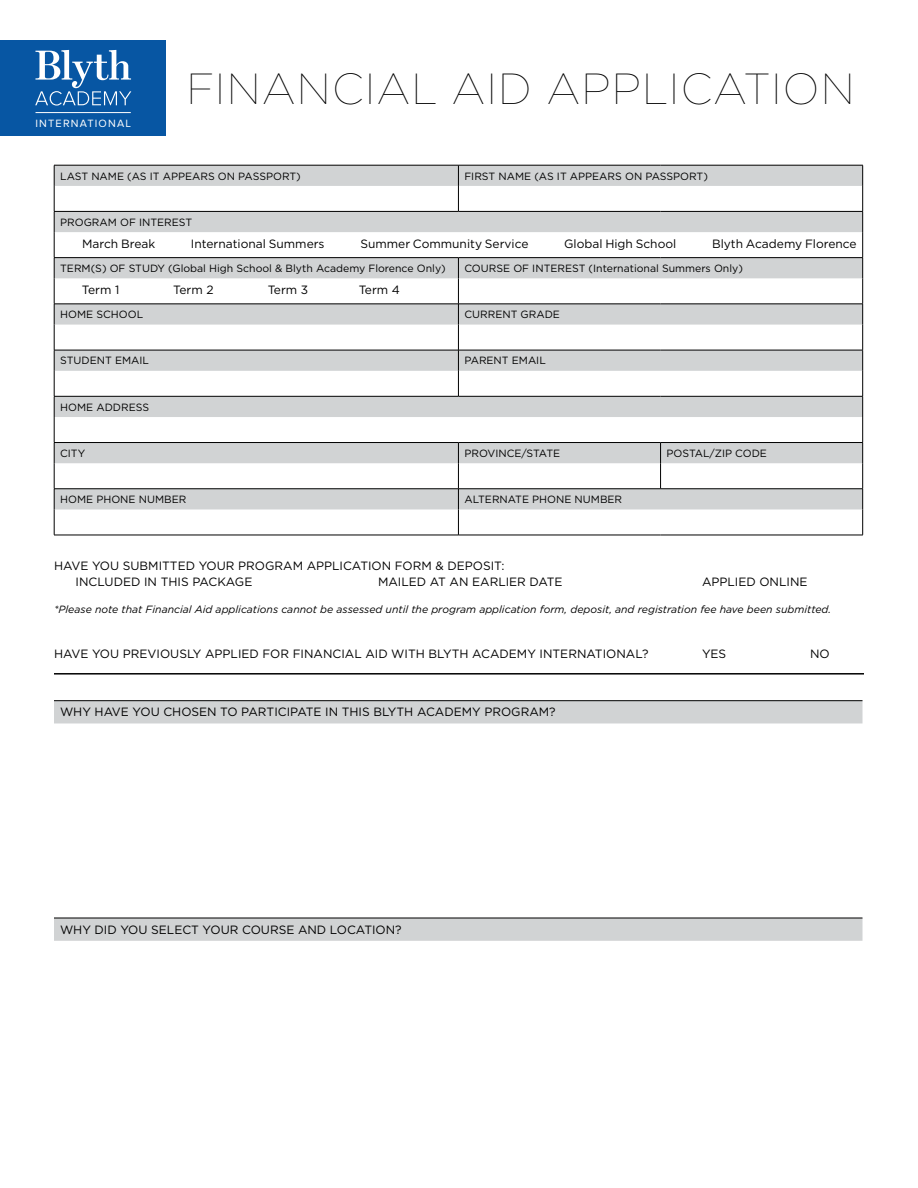
<style>
.page{position:relative;width:918px;height:1188px;background:#fff}
.page>*{position:absolute;margin:0;border:0;box-sizing:border-box;transform-origin:0 0}
.t1{font:100 43.5px "Gotham";letter-spacing:.03em;color:#000}
.t2{font:12px/16.5px "Gotham";color:#000}
.t3{font:10.95px "Proxima Nova";letter-spacing:.105em;color:#fff}
.t4{font:10.5px "Gotham";color:#000}
.t5{font:italic 10.5px "Gotham";color:#000}
</style>
<div class="page">
<div style="left:0;top:40px;width:166px;height:96px;background:#0756a3"></div>
<svg style="left:35px;top:50px;width:96px;height:56px"></svg>
<hr style="left:36px;top:112px;width:95px;height:1px;background:#fff">
<svg style="left:55px;top:166px;width:807px;height:343px"></svg>
<hr style="left:54px;top:165px;width:404px;height:1px;background:#000">
<hr style="left:458px;top:165px;width:203px;height:1px;background:#000">
<hr style="left:661px;top:165px;width:202px;height:1px;background:#000">
<svg style="left:458px;top:165px;width:1px;height:46px"></svg>
<hr style="left:54px;top:211px;width:404px;height:1px;background:#000">
<hr style="left:458px;top:211px;width:203px;height:1px;background:#000">
<hr style="left:661px;top:211px;width:202px;height:1px;background:#000">
<hr style="left:54px;top:257px;width:404px;height:1px;background:#000">
<hr style="left:458px;top:257px;width:203px;height:1px;background:#000">
<hr style="left:661px;top:257px;width:202px;height:1px;background:#000">
<hr style="left:54px;top:304px;width:404px;height:1px;background:#000">
<hr style="left:458px;top:304px;width:203px;height:1px;background:#000">
<hr style="left:661px;top:304px;width:202px;height:1px;background:#000">
<hr style="left:54px;top:350px;width:404px;height:1px;background:#000">
<hr style="left:458px;top:350px;width:203px;height:1px;background:#000">
<hr style="left:661px;top:350px;width:202px;height:1px;background:#000">
<svg style="left:458px;top:258px;width:1px;height:138px"></svg>
<hr style="left:54px;top:396px;width:404px;height:1px;background:#000">
<hr style="left:458px;top:396px;width:203px;height:1px;background:#000">
<hr style="left:661px;top:396px;width:202px;height:1px;background:#000">
<hr style="left:54px;top:442px;width:404px;height:1px;background:#000">
<hr style="left:458px;top:442px;width:203px;height:1px;background:#000">
<hr style="left:661px;top:442px;width:202px;height:1px;background:#000">
<svg style="left:660px;top:443px;width:1px;height:45px"></svg>
<hr style="left:54px;top:488px;width:404px;height:1px;background:#000">
<hr style="left:458px;top:488px;width:203px;height:1px;background:#000">
<hr style="left:661px;top:488px;width:202px;height:1px;background:#000">
<svg style="left:54px;top:165px;width:1px;height:370px"></svg>
<svg style="left:458px;top:443px;width:1px;height:92px"></svg>
<svg style="left:862px;top:165px;width:1px;height:370px"></svg>
<hr style="left:54px;top:535px;width:404px;height:1px;background:#000">
<hr style="left:458px;top:535px;width:203px;height:1px;background:#000">
<hr style="left:661px;top:535px;width:202px;height:1px;background:#000">
<hr style="left:54px;top:673px;width:810px;height:2px;background:#000">
<svg style="left:54px;top:701px;width:808px;height:240px"></svg>
<hr style="left:54px;top:918px;width:808px;height:1px;background:#000">
<hr style="left:54px;top:700px;width:808px;height:1px;background:#000">
<p class="t3" style="left:36px;top:117px;width:97px">INTERNATIONAL</p>
<h1 class="t1" style="left:187px;top:62px;width:670px">FINANCIAL AID APPLICATION</h1>
<p class="t4" style="left:60px;top:169px;width:242px">LAST NAME (AS IT APPEARS ON PASSPORT)</p>
<p class="t4" style="left:464px;top:169px;width:245px">FIRST NAME (AS IT APPEARS ON PASSPORT)</p>
<p class="t4" style="left:60px;top:215px;width:134px">PROGRAM OF INTEREST</p>
<p class="t2" style="left:82px;top:235px;width:75px">March Break</p>
<p class="t2" style="left:191px;top:235px;width:135px">International Summers</p>
<p class="t2" style="left:360px;top:235px;width:170px">Summer Community Service</p>
<p class="t2" style="left:564px;top:235px;width:114px">Global High School</p>
<p class="t2" style="left:712px;top:235px;width:146px">Blyth Academy Florence</p>
<p class="t4" style="left:60px;top:262px;width:387px">TERM(S) OF STUDY (Global High School &amp; Blyth Academy Florence Only)</p>
<p class="t4" style="left:464px;top:262px;width:280px">COURSE OF INTEREST (International Summers Only)</p>
<p class="t2" style="left:82px;top:281px;width:39px">Term 1</p>
<p class="t2" style="left:173px;top:281px;width:42px">Term 2</p>
<p class="t2" style="left:268px;top:281px;width:42px">Term 3</p>
<p class="t2" style="left:359px;top:281px;width:43px">Term 4</p>
<p class="t4" style="left:60px;top:308px;width:85px">HOME SCHOOL</p>
<p class="t4" style="left:464px;top:308px;width:97px">CURRENT GRADE</p>
<p class="t4" style="left:60px;top:354px;width:90px">STUDENT EMAIL</p>
<p class="t4" style="left:464px;top:354px;width:83px">PARENT EMAIL</p>
<p class="t4" style="left:60px;top:400px;width:90px">HOME ADDRESS</p>
<p class="t4" style="left:60px;top:446px;width:27px">CITY</p>
<p class="t4" style="left:464px;top:446px;width:97px">PROVINCE/STATE</p>
<p class="t4" style="left:667px;top:446px;width:102px">POSTAL/ZIP CODE</p>
<p class="t4" style="left:60px;top:493px;width:128px">HOME PHONE NUMBER</p>
<p class="t4" style="left:464px;top:493px;width:159px">ALTERNATE PHONE NUMBER</p>
<p class="t2" style="left:76px;top:557px;width:430px;text-indent:-22px">HAVE YOU SUBMITTED YOUR PROGRAM APPLICATION FORM &amp; DEPOSIT:<br>INCLUDED IN THIS PACKAGE</p>
<p class="t2" style="left:378px;top:573px;width:186px">MAILED AT AN EARLIER DATE</p>
<p class="t2" style="left:702px;top:573px;width:107px">APPLIED ONLINE</p>
<p class="t5" style="left:54px;top:603px;width:779px">*Please note that Financial Aid applications cannot be assessed until the program application form, deposit, and registration fee have been submitted.</p>
<p class="t2" style="left:54px;top:645px;width:596px">HAVE YOU PREVIOUSLY APPLIED FOR FINANCIAL AID WITH BLYTH ACADEMY INTERNATIONAL?</p>
<p class="t2" style="left:702px;top:645px;width:26px">YES</p>
<p class="t2" style="left:810px;top:645px;width:21px">NO</p>
<p class="t2" style="left:60px;top:704px;width:497px">WHY HAVE YOU CHOSEN TO PARTICIPATE IN THIS BLYTH ACADEMY PROGRAM?</p>
<p class="t2" style="left:60px;top:921px;width:343px">WHY DID YOU SELECT YOUR COURSE AND LOCATION?</p>
</div>
